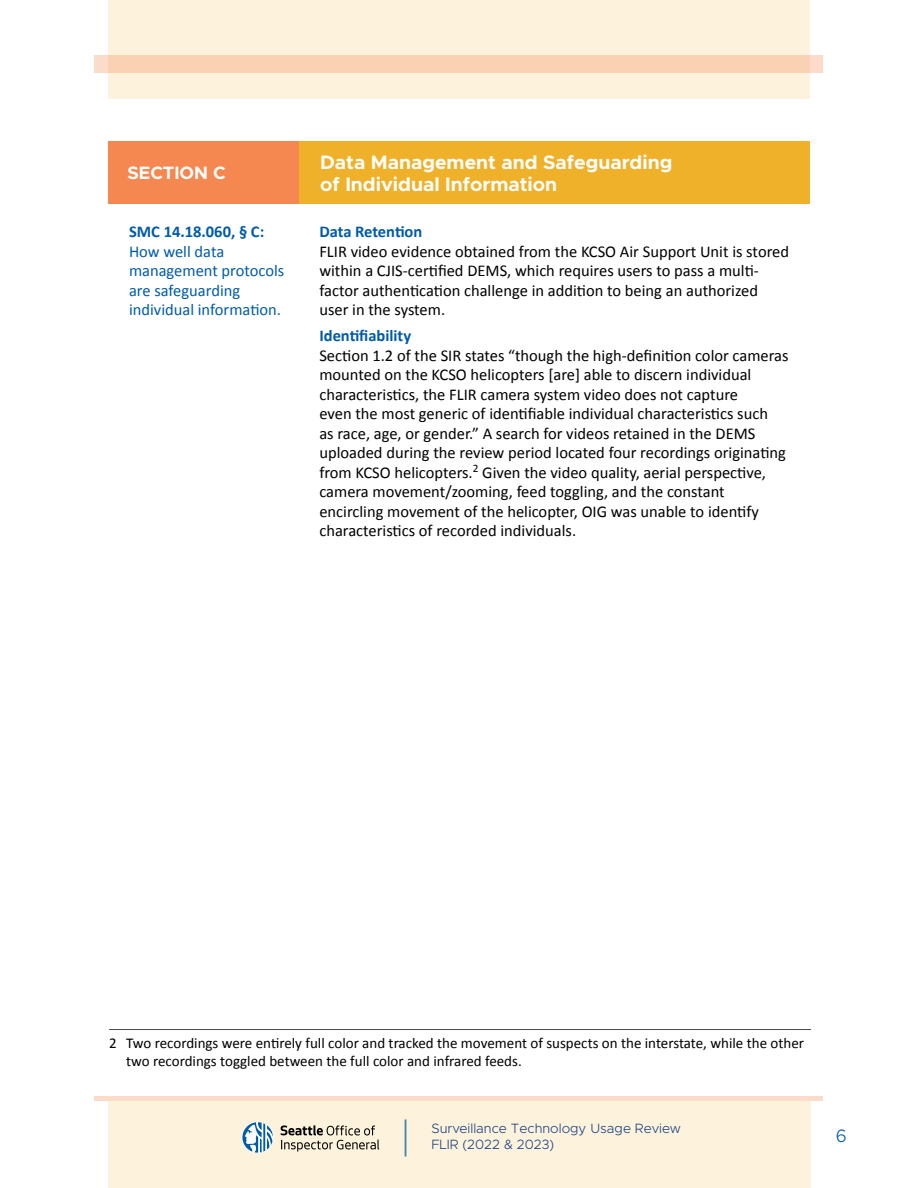
<style>
.page{position:relative;width:918px;height:1188px;background:#fff}
.page>*{position:absolute;margin:0;border:0;box-sizing:border-box;transform-origin:0 0}
.Chart_heading{font:700 19.5px/22.5px "Metropolis";color:#fff}
.Chart_heading-2{font:700 18px "Metropolis";color:#fff}
.t1{font:300 18px "Metropolis";color:#005ba8}
.Chart_body{font:16.5px/19.5px "Calibri";color:#000}
.chart_body_colored_text{font:16.5px/19.5px "Calibri";color:#005ba8}
.Chart_body-2{font:700 16.5px "Calibri";color:#005ba8}
.Footnote_text{font:15px/18px "Calibri";color:#000}
.t2{font:300 13.5px/16.5px "Metropolis";color:#1b4184}
.s1{font-weight:700}
</style>
<div class="page">
<div style="left:108px;top:1101px;width:702px;height:87px;background:#fdf3dd"></div>
<svg style="left:242px;top:1122px;width:31px;height:31px"></svg>
<svg style="left:281px;top:1125px;width:98px;height:27px"></svg>
<hr style="left:405px;top:1119px;width:1px;height:38px;background:#4488b1">
<div style="left:108px;top:0;width:702px;height:98px;background:#fdf3dd"></div>
<div style="left:94px;top:55px;width:730px;height:18px;background:#fad2b3"></div>
<div style="left:94px;top:1096px;width:730px;height:5px;background:#fcdbcb"></div>
<div style="left:108px;top:142px;width:191px;height:62px;background:#f58751"></div>
<div style="left:299px;top:142px;width:511px;height:62px;background:#f0b12a"></div>
<hr style="left:109px;top:1029px;width:702px;height:1px;background:#4d4d4d">
<p class="Chart_heading-2" style="left:128px;top:162px;width:100px">SECTION C</p>
<p class="Chart_heading" style="left:320px;top:151px;width:354px">Data Management and Safeguarding of Individual Information</p>
<p class="chart_body_colored_text" style="left:129px;top:222px;width:157px"><span class="s1">SMC 14.18.060, § C:<br></span>How well data management protocols are safeguarding individual information.</p>
<p class="Chart_body-2" style="left:319px;top:221px;width:104px">Data Retention</p>
<p class="Chart_body" style="left:319px;top:241px;width:471px">FLIR video evidence obtained from the KCSO Air Support Unit is stored within a CJIS-certified DEMS, which requires users to pass a multi&shy;factor authentication challenge in addition to being an authorized user in the system.</p>
<p class="Chart_body-2" style="left:319px;top:325px;width:93px">Identifiability</p>
<p class="Chart_body" style="left:319px;top:346px;width:471px">Section 1.2 of the SIR states “though the high-definition color cameras mounted on the KCSO helicopters [are] able to discern individual characteristics, the FLIR camera system video does not capture<br>even the most generic of identifiable individual characteristics such<br>as race, age, or gender.” A search for videos retained in the DEMS uploaded during the review period located four recordings originating from KCSO helicopters.<sup>2</sup> Given the video quality, aerial perspective, camera movement/zooming, feed toggling, and the constant encircling movement of the helicopter, OIG was unable to identify characteristics of recorded individuals.</p>
<p class="Footnote_text" style="left:126px;top:1034px;width:679px;text-indent:-17px">2 Two recordings were entirely full color and tracked the movement of suspects on the interstate, while the other two recordings toggled between the full color and infrared feeds.</p>
<p class="t2" style="left:431px;top:1120px;width:251px">Surveillance Technology Usage Review<br>FLIR (2022 &amp; 2023)</p>
<p class="t1" style="left:836px;top:1125px;width:12px">6</p>
</div>
